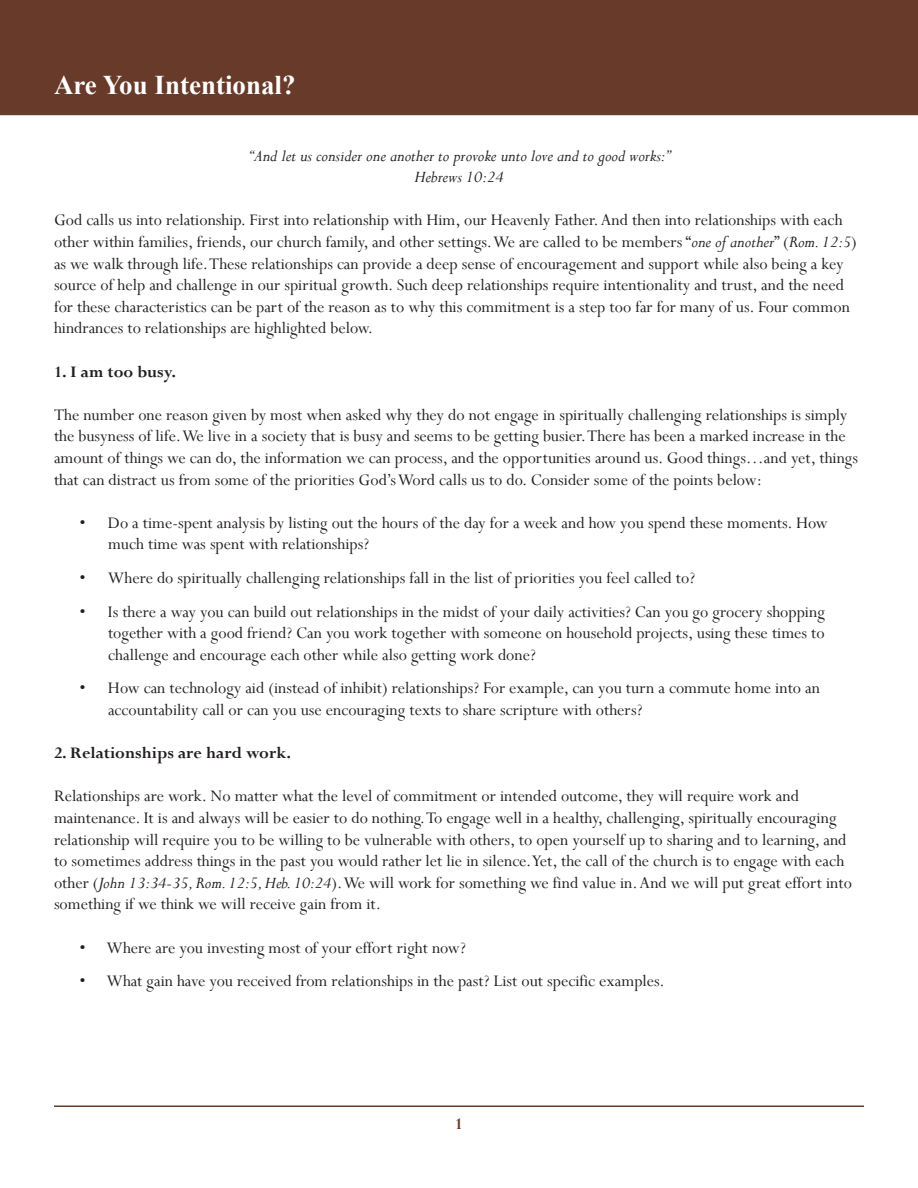
<style>
.page{position:relative;width:918px;height:1188px;background:#fff}
.page>*{position:absolute;margin:0;border:0;box-sizing:border-box;transform-origin:0 0}
.t1{font:700 27px "Times New Roman";color:#fff}
.Endnote_Text{font:18px/21.6px "Perpetua";color:#231f20}
.Endnote_Text-2{font:italic 18px "Perpetua";color:#231f20}
.Endnote_Text-3{font:700 18px "Perpetua";color:#231f20}
.Headers__I__II__III{font:700 18px "Perpetua";color:#683a2a}
.s1{font-style:italic}
</style>
<div class="page">
<div style="left:0;top:0;width:918px;height:113px;background:#683a2a"></div>
<hr style="left:54px;top:1106px;width:810px;height:1px;background:#683a2a">
<hr style="left:0;top:111px;width:918px;height:4px;background:#683a2a">
<h1 class="t1" style="left:54px;top:66px;width:243px">Are You Intentional?</h1>
<p class="Endnote_Text-2" style="left:250px;top:144px;width:422px">“And let us consider one another to provoke unto love and to good works:”</p>
<p class="Endnote_Text-2" style="left:414px;top:166px;width:91px">Hebrews 10:24</p>
<p class="Endnote_Text" style="left:54px;top:209px;width:804px">God calls us into relationship. First into relationship with Him, our Heavenly Father. And then into relationships with each other within families, friends, our church family, and other settings. We are called to be members “<span class="s1">one of another</span>” (<span class="s1">Rom. 12:5</span>) as we walk through life. These relationships can provide a deep sense of encouragement and support while also being a key source of help and challenge in our spiritual growth. Such deep relationships require intentionality and trust, and the need for these characteristics can be part of the reason as to why this commitment is a step too far for many of us. Four common hindrances to relationships are highlighted below.</p>
<p class="Endnote_Text-3" style="left:54px;top:360px;width:124px">1. I am too busy.</p>
<p class="Endnote_Text" style="left:54px;top:403px;width:806px">The number one reason given by most when asked why they do not engage in spiritually challenging relationships is simply the busyness of life. We live in a society that is busy and seems to be getting busier. There has been a marked increase in the amount of things we can do, the information we can process, and the opportunities around us. Good things…and yet, things that can distract us from some of the priorities God’s Word calls us to do. Consider some of the points below:</p>
<p class="Endnote_Text" style="left:108px;top:511px;width:721px;text-indent:-28px">• Do a time-spent analysis by listing out the hours of the day for a week and how you spend these moments. How much time was spent with relationships?</p>
<p class="Endnote_Text" style="left:80px;top:567px;width:617px">• Where do spiritually challenging relationships fall in the list of priorities you feel called to?</p>
<p class="Endnote_Text" style="left:108px;top:600px;width:718px;text-align:justify;text-indent:-28px">• Is there a way you can build out relationships in the midst of your daily activities? Can you go grocery shopping together with a good friend? Can you work together with someone on household projects, using these times to challenge and encourage each other while also getting work done?</p>
<p class="Endnote_Text" style="left:108px;top:677px;width:714px;text-indent:-28px">• How can technology aid (instead of inhibit) relationships? For example, can you turn a commute home into an accountability call or can you use encouraging texts to share scripture with others?</p>
<p class="Endnote_Text-3" style="left:54px;top:742px;width:239px">2. Relationships are hard work.</p>
<p class="Endnote_Text" style="left:54px;top:785px;width:800px">Relationships are work. No matter what the level of commitment or intended outcome, they will require work and maintenance. It is and always will be easier to do nothing. To engage well in a healthy, challenging, spiritually encouraging relationship will require you to be willing to be vulnerable with others, to open yourself up to sharing and to learning, and to sometimes address things in the past you would rather let lie in silence. Yet, the call of the church is to engage with each other (<span class="s1">John 13:34-35, Rom. 12:5, Heb. 10:24</span>). We will work for something we find value in. And we will put great effort into something if we think we will receive gain from it.</p>
<p class="Endnote_Text" style="left:80px;top:936px;width:388px">• Where are you investing most of your effort right now?</p>
<p class="Endnote_Text" style="left:80px;top:970px;width:587px">• What gain have you received from relationships in the past? List out specific examples.</p>
<p class="Headers__I__II__III" style="left:455px;top:1112px;width:10px">1</p>
</div>
